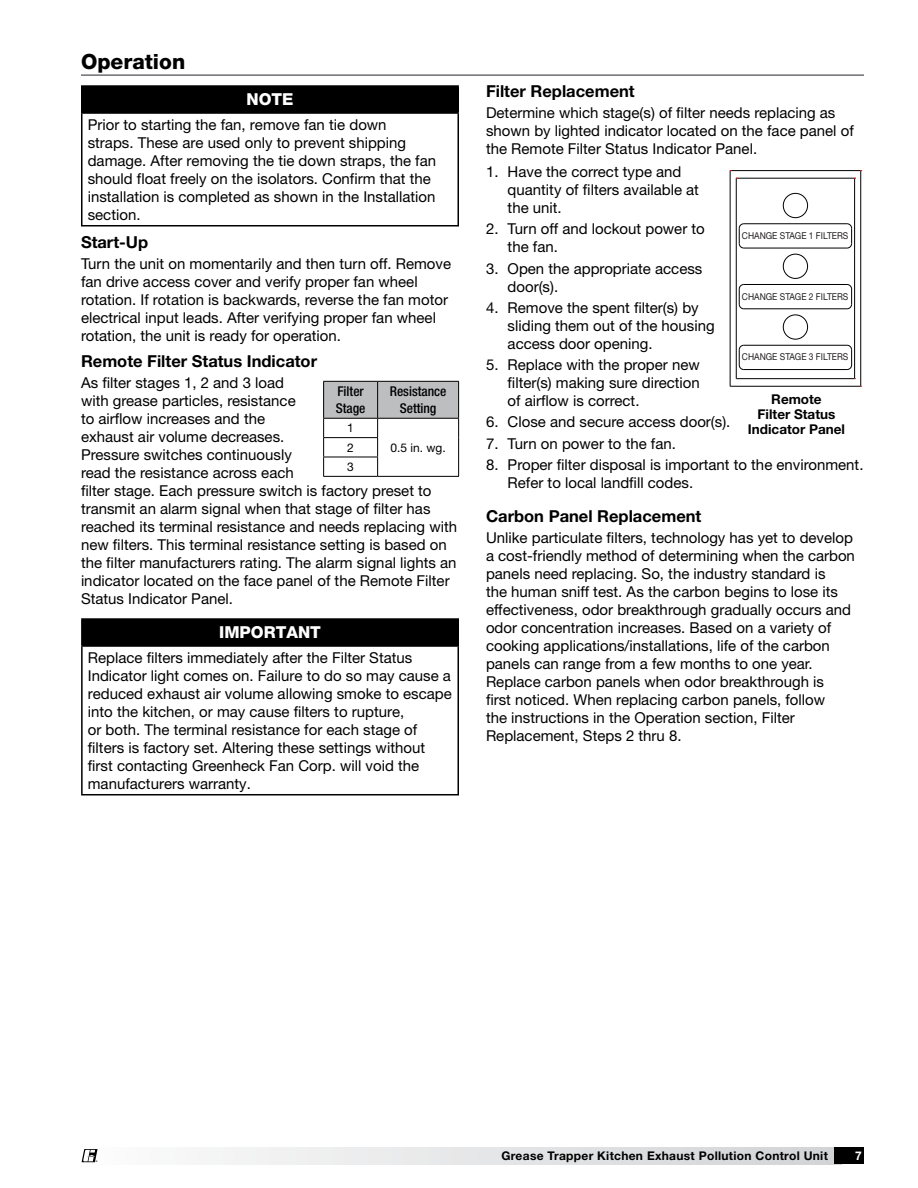
<style>
.page{position:relative;width:918px;height:1188px;background:#fff}
.page>*{position:absolute;margin:0;border:0;box-sizing:border-box;transform-origin:0 0}
.t1{font:800 21px "Helvetica Neue LT Std";color:#000}
.t2{font:700 16.5px "Helvetica Neue LT Std";color:#000}
.t3{font:800 16.5px "Helvetica Neue LT Std";color:#fff}
.t4{font:15px/18px "Helvetica Neue LT Std";color:#000}
.t5{font:700 13.5px/15px "Helvetica Neue LT Std";color:#000;text-align:center}
.t6{font:500 condensed 13.5px/16.5px "Helvetica Neue LT Std";color:#000}
.t7{font:700 12px "Helvetica Neue LT Std";letter-spacing:.025em;color:#000}
.t8{font:12px/19.4px "Helvetica Neue LT Std";color:#000}
.t9{font:700 12px "Helvetica Neue LT Std";color:#fff}
.t10{font:9.45px "Helvetica Neue LT Std";color:#221f20;scale:.9 1}
.t11{font:700 2.1px "Helvetica Neue LT Std";color:#000}
</style>
<div class="page">
<div style="left:81px;top:1148px;width:760px;height:16px;background:linear-gradient(to right,#f9f9f9,#d3d5d6)"></div>
<div style="left:834px;top:1148px;width:30px;height:16px;background:#000"></div>
<svg style="left:82px;top:1149px;width:16px;height:13px"></svg>
<hr style="left:81px;top:74px;width:783px;height:2px;background:#6d6e71">
<div style="left:82px;top:86px;width:376px;height:27px;background:#000"></div>
<hr style="left:81px;top:85px;width:378px;height:2px;background:#000">
<svg style="left:81px;top:87px;width:1px;height:25px"></svg>
<hr style="left:457px;top:87px;width:2px;height:25px;background:#000">
<hr style="left:81px;top:112px;width:378px;height:2px;background:#000">
<hr style="left:81px;top:114px;width:1px;height:111px;background:#000">
<hr style="left:457px;top:114px;width:2px;height:111px;background:#000">
<hr style="left:81px;top:225px;width:378px;height:1px;background:#000">
<div style="left:82px;top:619px;width:376px;height:27px;background:#000"></div>
<hr style="left:81px;top:618px;width:378px;height:2px;background:#000">
<hr style="left:81px;top:620px;width:2px;height:25px;background:#000">
<svg style="left:458px;top:620px;width:1px;height:25px"></svg>
<hr style="left:81px;top:645px;width:378px;height:2px;background:#000">
<hr style="left:81px;top:647px;width:2px;height:147px;background:#000">
<hr style="left:458px;top:647px;width:1px;height:147px;background:#000">
<hr style="left:81px;top:794px;width:378px;height:1px;background:#000">
<svg style="left:323px;top:381px;width:136px;height:95px"></svg>
<hr style="left:323px;top:476px;width:55px;height:1px;background:#000">
<hr style="left:378px;top:476px;width:81px;height:1px;background:#000">
<hr style="left:730px;top:386px;width:131px;height:1px;background:#000">
<hr style="left:860px;top:171px;width:1px;height:215px;background:#000">
<hr style="left:730px;top:170px;width:131px;height:1px;background:#000">
<hr style="left:730px;top:171px;width:1px;height:215px;background:#000">
<hr style="left:736px;top:378px;width:119px;height:1px;background:#000">
<hr style="left:854px;top:178px;width:1px;height:201px;background:#000">
<hr style="left:736px;top:178px;width:1px;height:201px;background:#000">
<hr style="left:736px;top:178px;width:119px;height:1px;background:#000">
<hr style="left:744px;top:248px;width:103px;height:1px;background:#000">
<hr style="left:744px;top:223px;width:103px;height:1px;background:#000">
<svg style="left:739px;top:223px;width:5px;height:26px"></svg>
<svg style="left:846px;top:223px;width:6px;height:26px"></svg>
<hr style="left:744px;top:308px;width:103px;height:1px;background:#000">
<hr style="left:744px;top:284px;width:103px;height:1px;background:#000">
<svg style="left:739px;top:284px;width:5px;height:25px"></svg>
<svg style="left:846px;top:284px;width:6px;height:25px"></svg>
<hr style="left:744px;top:369px;width:103px;height:1px;background:#000">
<hr style="left:744px;top:345px;width:103px;height:1px;background:#000">
<svg style="left:739px;top:345px;width:5px;height:25px"></svg>
<svg style="left:846px;top:345px;width:6px;height:25px"></svg>
<div style="left:783px;top:193px;width:25px;height:25px;border:1px solid #000;border-radius:50%"></div>
<div style="left:783px;top:254px;width:25px;height:25px;border:1px solid #000;border-radius:50%"></div>
<div style="left:783px;top:315px;width:25px;height:25px;border:1px solid #000;border-radius:50%"></div>
<h1 class="t1" style="left:81px;top:49px;width:106px">Operation</h1>
<p class="t3" style="left:246px;top:90px;width:49px">NOTE</p>
<p class="t4" style="left:88px;top:115px;width:350px">Prior to starting the fan, remove fan tie down straps. These are used only to prevent shipping damage. After removing the tie down straps, the fan should float freely on the isolators. Confirm that the installation is completed as shown in the Installation section.</p>
<p class="t2" style="left:81px;top:232px;width:69px">Start-Up</p>
<p class="t4" style="left:81px;top:255px;width:372px">Turn the unit on momentarily and then turn off. Remove fan drive access cover and verify proper fan wheel rotation. If rotation is backwards, reverse the fan motor electrical input leads. After verifying proper fan wheel rotation, the unit is ready for operation.</p>
<p class="t2" style="left:81px;top:351px;width:238px">Remote Filter Status Indicator</p>
<p class="t4" style="left:81px;top:374px;width:378px">As filter stages 1, 2 and 3 load<br>with grease particles, resistance<br>to airflow increases and the<br>exhaust air volume decreases.<br>Pressure switches continuously<br>read the resistance across each<br>filter stage. Each pressure switch is factory preset to transmit an alarm signal when that stage of filter has reached its terminal resistance and needs replacing with new filters. This terminal resistance setting is based on the filter manufacturers rating. The alarm signal lights an indicator located on the face panel of the Remote Filter Status Indicator Panel.</p>
<p class="t6" style="left:336px;top:383px;width:31px">Filter<br>Stage</p>
<p class="t6" style="left:390px;top:383px;width:58px;text-align:center">Resistance<br>Setting</p>
<p class="t8" style="left:347px;top:418px;width:8px">1<br>2</p>
<p class="t8" style="left:390px;top:437px;width:57px">0.5 in. wg.</p>
<p class="t8" style="left:347px;top:457px;width:8px">3</p>
<p class="t3" style="left:219px;top:623px;width:103px">IMPORTANT</p>
<p class="t4" style="left:88px;top:648px;width:365px">Replace filters immediately after the Filter Status Indicator light comes on. Failure to do so may cause a reduced exhaust air volume allowing smoke to escape into the kitchen, or may cause filters to rupture,<br>or both. The terminal resistance for each stage of filters is factory set. Altering these settings without first contacting Greenheck Fan Corp. will void the manufacturers warranty.</p>
<p class="t2" style="left:486px;top:81px;width:150px">Filter Replacement</p>
<p class="t4" style="left:486px;top:103px;width:369px">Determine which stage(s) of filter needs replacing as shown by lighted indicator located on the face panel of the Remote Filter Status Indicator Panel.</p>
<p class="t4" style="left:508px;top:163px;width:193px;text-indent:-22px">1. Have the correct type and quantity of filters available at the unit.</p>
<p class="t4" style="left:508px;top:220px;width:199px;text-indent:-22px">2. Turn off and lockout power to the fan.</p>
<p class="t4" style="left:508px;top:259px;width:196px;text-indent:-22px">3. Open the appropriate access door(s).</p>
<p class="t4" style="left:508px;top:298px;width:209px;text-indent:-22px">4. Remove the spent filter(s) by sliding them out of the housing access door opening.</p>
<p class="t4" style="left:508px;top:356px;width:194px;text-align:justify;text-indent:-22px">5. Replace with the proper new filter(s) making sure direction of airflow is correct.</p>
<p class="t4" style="left:486px;top:413px;width:246px">6. Close and secure access door(s).</p>
<p class="t4" style="left:486px;top:434px;width:191px">7. Turn on power to the fan.</p>
<p class="t4" style="left:508px;top:455px;width:357px;text-indent:-22px">8. Proper filter disposal is important to the environment.<br>Refer to local landfill codes.</p>
<p class="t2" style="left:486px;top:506px;width:217px">Carbon Panel Replacement</p>
<p class="t4" style="left:486px;top:529px;width:370px">Unlike particulate filters, technology has yet to develop a cost-friendly method of determining when the carbon panels need replacing. So, the industry standard is<br>the human sniff test. As the carbon begins to lose its effectiveness, odor breakthrough gradually occurs and odor concentration increases. Based on a variety of cooking applications/installations, life of the carbon panels can range from a few months to one year.<br>Replace carbon panels when odor breakthrough is<br>first noticed. When replacing carbon panels, follow<br>the instructions in the Operation section, Filter Replacement, Steps 2 thru 8.</p>
<p class="t10" style="left:742px;top:230px;width:120px">CHANGE STAGE 1 FILTERS</p>
<p class="t10" style="left:742px;top:291px;width:120px">CHANGE STAGE 2 FILTERS</p>
<p class="t10" style="left:742px;top:351px;width:120px">CHANGE STAGE 3 FILTERS</p>
<p class="t5" style="left:748px;top:392px;width:99px">Remote<br>Filter Status<br>Indicator Panel</p>
<p class="t11" style="left:96px;top:1160px;width:3px">®</p>
<p class="t7" style="left:501px;top:1148px;width:328px">Grease Trapper Kitchen Exhaust Pollution Control Unit</p>
<p class="t9" style="left:855px;top:1148px;width:8px">7</p>
</div>
